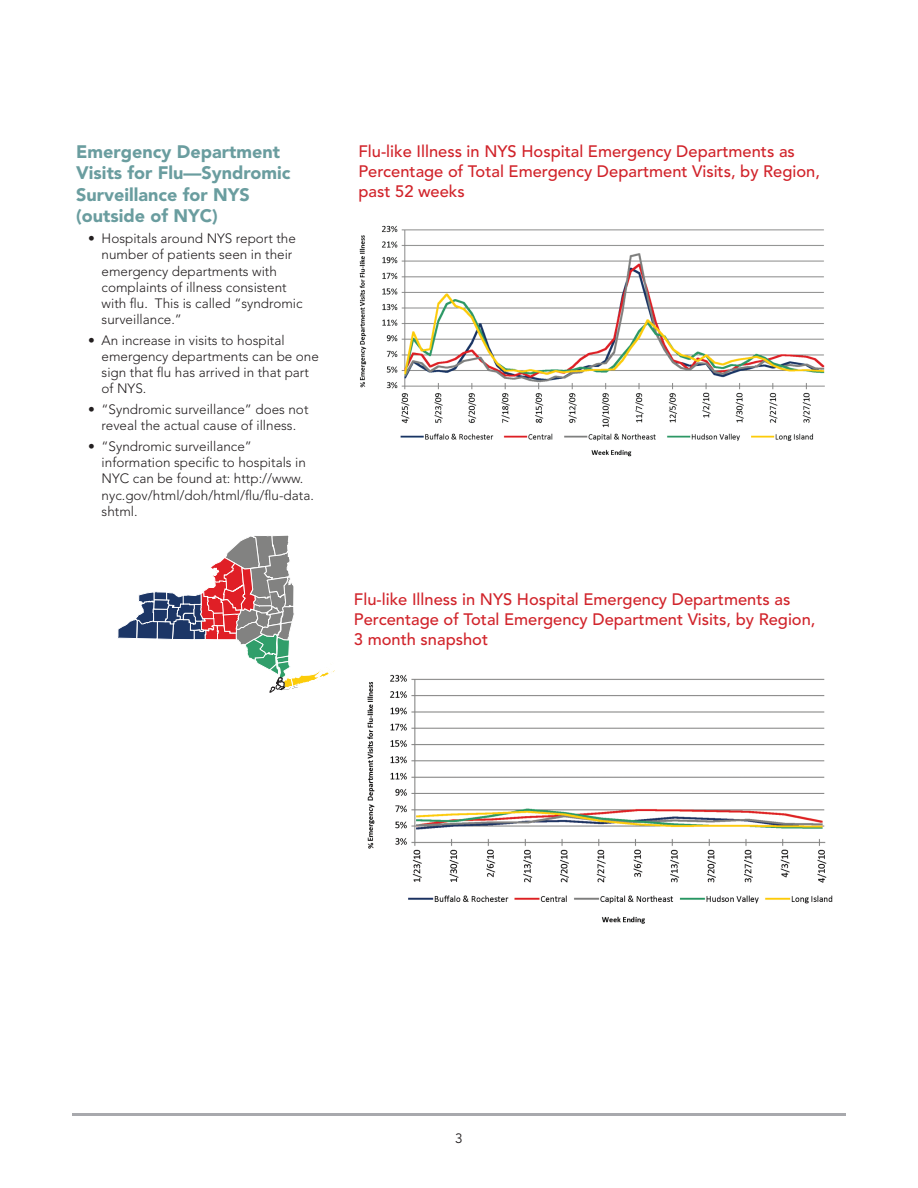
<style>
.page{position:relative;width:918px;height:1188px;background:#fff}
.page>*{position:absolute;margin:0;border:0;box-sizing:border-box;transform-origin:0 0}
.t1{font:900 18px/21.6px "Avenir";color:#6a9d9f}
.t2{font:500 16.5px/19.8px "Avenir";color:#d1232a}
.t3{font:300 13.5px/16.2px "Avenir";color:#231f20}
.t4{font:13.5px "Avenir";color:#231f20}
</style>
<div class="page">
<hr style="left:72px;top:1113px;width:774px;height:3px;background:#a8a9ad">
<svg style="left:118px;top:535px;width:217px;height:157px"></svg>
<img style="left:367px;top:674px;width:466px;height:250px">
<img style="left:359px;top:225px;width:466px;height:232px">
<h1 class="t1" style="left:76px;top:140px;width:216px">Emergency Department<br>Visits for Flu—Syndromic<br>Surveillance for NYS (outside of NYC)</h1>
<p class="t3" style="left:102px;top:230px;width:203px;text-indent:-14px">• Hospitals around NYS report the number of patients seen in their emergency departments with complaints of illness consistent with flu. This is called “syndromic surveillance.”</p>
<p class="t3" style="left:102px;top:332px;width:219px;text-indent:-14px">• An increase in visits to hospital emergency departments can be one sign that flu has arrived in that part of NYS.</p>
<p class="t3" style="left:88px;top:401px;width:222px;text-align:center">• “Syndromic surveillance” does not reveal the actual cause of illness.</p>
<p class="t3" style="left:102px;top:438px;width:214px;text-indent:-14px">• “Syndromic surveillance” information specific to hospitals in<br>NYC can be found at: http://www. nyc.gov/html/doh/html/flu/flu-data. shtml.</p>
<p class="t2" style="left:358px;top:142px;width:463px">Flu-like Illness in NYS Hospital Emergency Departments as<br>Percentage of Total Emergency Department Visits, by Region, past 52 weeks</p>
<p class="t2" style="left:354px;top:590px;width:463px">Flu-like Illness in NYS Hospital Emergency Departments as<br>Percentage of Total Emergency Department Visits, by Region,<br>3 month snapshot</p>
<p class="t4" style="left:455px;top:1130px;width:9px">3</p>
</div>
